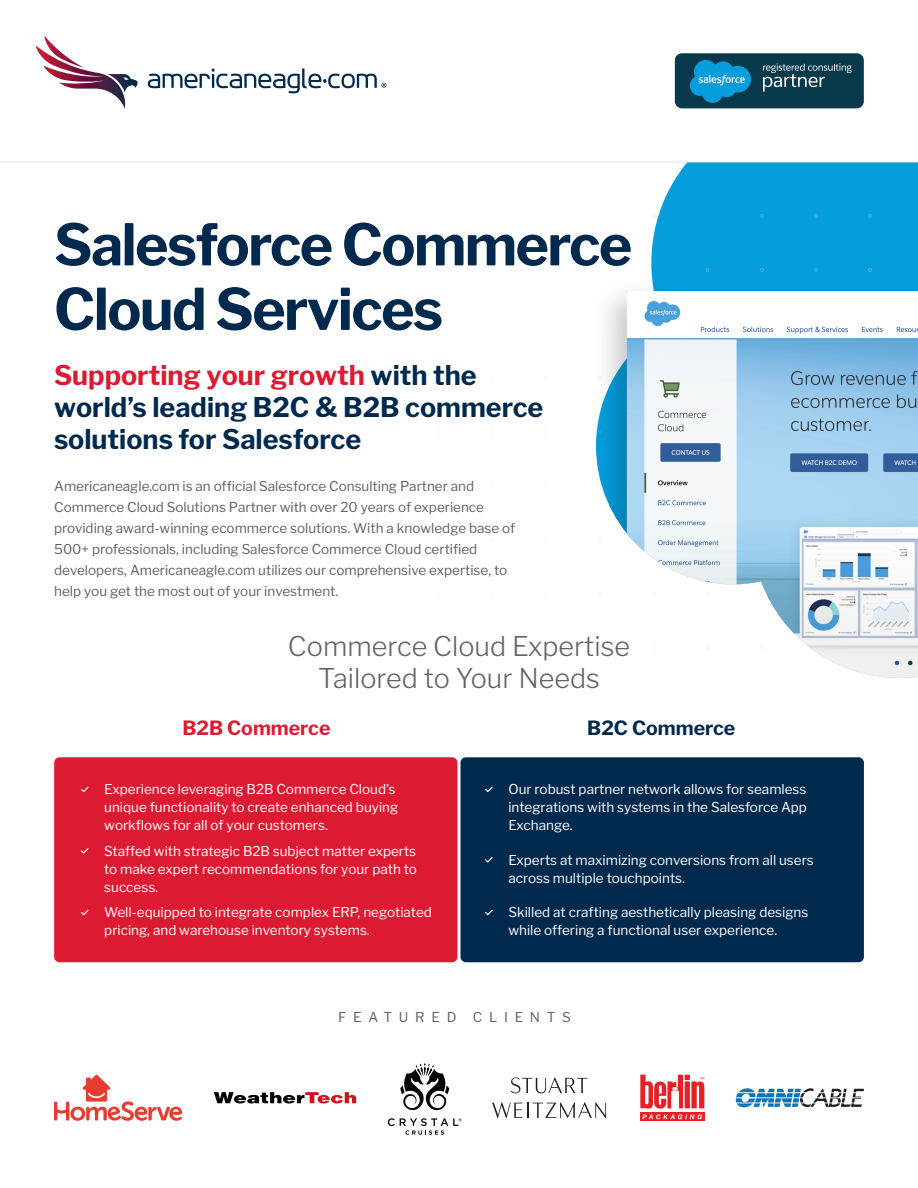
<style>
.page{position:relative;width:918px;height:1188px;background:#fff}
.page>*{position:absolute;margin:0;border:0;box-sizing:border-box;transform-origin:0 0}
.t1{font:700 57px/64.5px "Libre Franklin";letter-spacing:-.03em;color:#00294e}
.t2{font:700 27px/32.4px "Libre Franklin";color:#00294e}
.t3{font:300 27px/32.4px "Libre Franklin";color:#636366;text-align:center}
.t4{font:700 19.5px "Libre Franklin";color:#dc1a32}
.t5{font:700 19.5px "Libre Franklin";color:#00294e}
.t6{font:13.5px/18px "Libre Franklin";color:#fff}
.t7{font:13.5px/21px "Libre Franklin";color:#5c6166}
.t8{font:13.5px "Libre Franklin";letter-spacing:.5em;color:#636366}
.s1{color:#dc1a32}
</style>
<div class="page">
<div style="left:651px;top:163px;width:267px;height:106px;background:#069ddc"></div>
<svg style="left:651px;top:214px;width:6px;height:5px"></svg>
<svg style="left:704px;top:267px;width:7px;height:2px"></svg>
<svg style="left:759px;top:214px;width:6px;height:5px"></svg>
<svg style="left:759px;top:267px;width:6px;height:2px"></svg>
<svg style="left:813px;top:214px;width:6px;height:5px"></svg>
<svg style="left:813px;top:267px;width:6px;height:2px"></svg>
<svg style="left:867px;top:214px;width:5px;height:5px"></svg>
<img style="left:596px;top:269px;width:322px;height:248px">
<img style="left:627px;top:291px;width:291px;height:226px">
<svg style="left:599px;top:517px;width:319px;height:161px"></svg>
<svg style="left:35px;top:35px;width:103px;height:74px"></svg>
<svg style="left:148px;top:69px;width:238px;height:24px"></svg>
<hr style="left:0;top:162px;width:918px;height:1px;background:#e6e7e9">
<div style="left:460px;top:757px;width:404px;height:205px;background:#00294e;border-radius:5px"></div>
<div style="left:54px;top:757px;width:403px;height:205px;background:#dc1a32;border-radius:5px"></div>
<svg style="left:81px;top:786px;width:8px;height:6px"></svg>
<svg style="left:81px;top:848px;width:8px;height:6px"></svg>
<svg style="left:81px;top:909px;width:8px;height:7px"></svg>
<svg style="left:485px;top:786px;width:8px;height:6px"></svg>
<svg style="left:485px;top:857px;width:8px;height:6px"></svg>
<svg style="left:485px;top:909px;width:8px;height:7px"></svg>
<div style="left:675px;top:53px;width:189px;height:55px;background:#093a4b;border-radius:7px"></div>
<svg style="left:690px;top:60px;width:61px;height:43px"></svg>
<svg style="left:763px;top:63px;width:89px;height:29px"></svg>
<svg style="left:54px;top:1075px;width:128px;height:46px"></svg>
<svg style="left:736px;top:1088px;width:128px;height:19px"></svg>
<svg style="left:511px;top:1077px;width:76px;height:16px"></svg>
<svg style="left:492px;top:1102px;width:114px;height:16px"></svg>
<svg style="left:640px;top:1119px;width:64px;height:2px"></svg>
<svg style="left:640px;top:1075px;width:64px;height:44px"></svg>
<svg style="left:214px;top:1092px;width:142px;height:11px"></svg>
<svg style="left:388px;top:1118px;width:74px;height:17px"></svg>
<svg style="left:400px;top:1063px;width:49px;height:48px"></svg>
<h1 class="t1" style="left:54px;top:213px;width:580px">Salesforce Commerce<br>Cloud Services</h1>
<h2 class="t2" style="left:54px;top:359px;width:491px"><span class="s1">Supporting your growth</span> with the world’s leading B2C &amp; B2B commerce solutions for Salesforce</h2>
<p class="t7" style="left:54px;top:476px;width:463px">Americaneagle.com is an official Salesforce Consulting Partner and Commerce Cloud Solutions Partner with over 20 years of experience providing award-winning ecommerce solutions. With a knowledge base of 500+ professionals, including Salesforce Commerce Cloud certified developers, Americaneagle.com utilizes our comprehensive expertise, to help you get the most out of your investment.</p>
<h2 class="t3" style="left:288px;top:630px;width:344px">Commerce Cloud Expertise<br>Tailored to Your Needs</h2>
<h3 class="t4" style="left:182px;top:716px;width:150px">B2B Commerce</h3>
<h3 class="t5" style="left:587px;top:716px;width:150px">B2C Commerce</h3>
<p class="t6" style="left:104px;top:780px;width:295px">Experience leveraging B2B Commerce Cloud’s unique functionality to create enhanced buying workflows for all of your customers.</p>
<p class="t6" style="left:104px;top:842px;width:314px;text-align:justify">Staffed with strategic B2B subject matter experts to make expert recommendations for your path to success.</p>
<p class="t6" style="left:104px;top:903px;width:329px">Well-equipped to integrate complex ERP, negotiated pricing, and warehouse inventory systems.</p>
<p class="t6" style="left:508px;top:780px;width:300px;text-align:justify">Our robust partner network allows for seamless integrations with systems in the Salesforce App Exchange.</p>
<p class="t6" style="left:508px;top:851px;width:307px">Experts at maximizing conversions from all users across multiple touchpoints.</p>
<p class="t6" style="left:508px;top:903px;width:301px">Skilled at crafting aesthetically pleasing designs while offering a functional user experience.</p>
<p class="t8" style="left:338px;top:1009px;width:234px">FEATURED CLIENTS</p>
</div>
